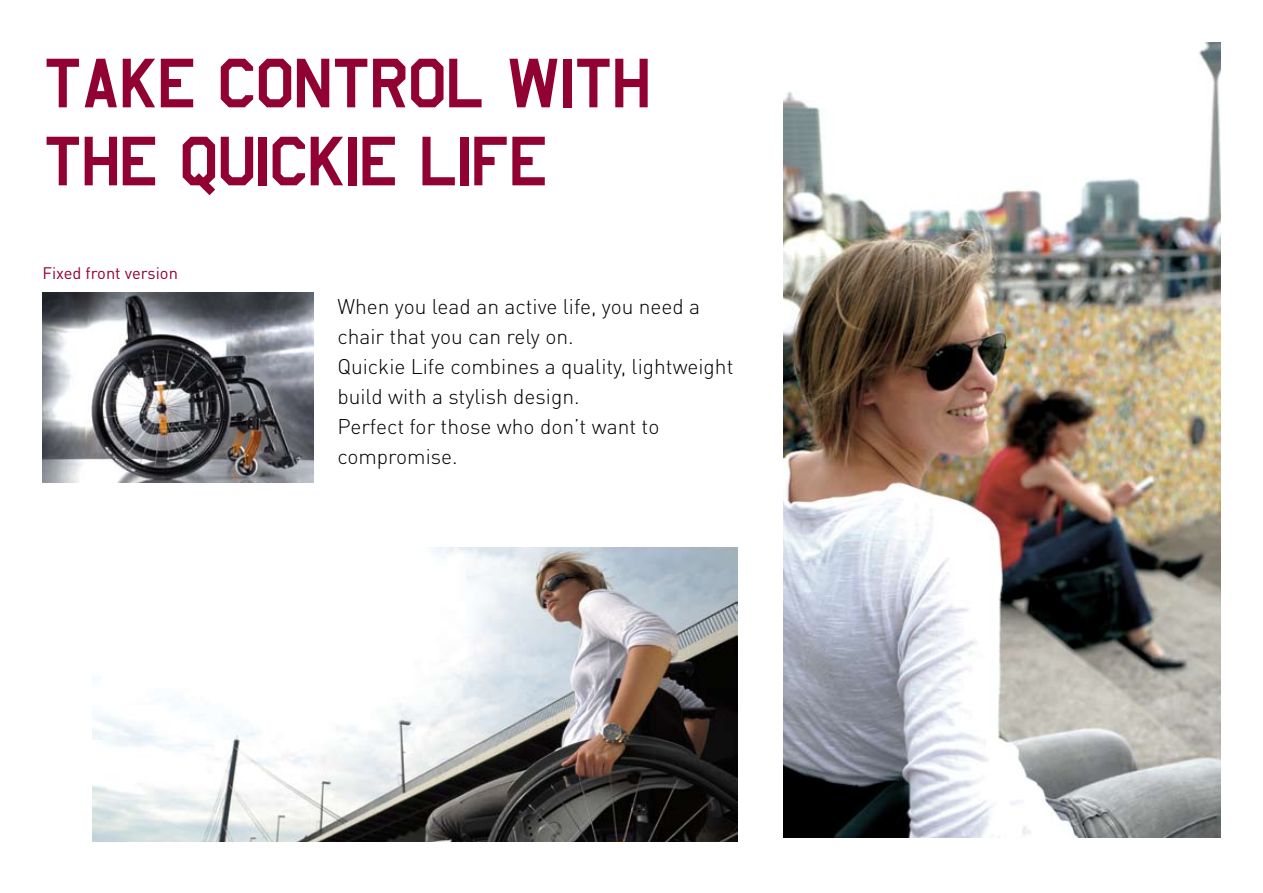
<style>
.page{position:relative;width:1263px;height:893px;background:#fff}
.page>*{position:absolute;margin:0;border:0;box-sizing:border-box;transform-origin:0 0}
.t1{font:81px/78px "Amarillo USAF";letter-spacing:-.03em;color:#910232}
.t2{font:300 21px/30px "DINOT";color:#000}
.t3{font:16.5px "DINOT";color:#910232}
</style>
<div class="page">
<img style="left:92px;top:547px;width:645px;height:295px">
<img style="left:784px;top:43px;width:436px;height:795px">
<img style="left:43px;top:293px;width:270px;height:190px">
<h1 class="t1" style="left:43px;top:41px;width:611px">TAKE CONTROL WITH<br>THE QUICKIE LIFE</h1>
<p class="t3" style="left:43px;top:263px;width:137px">Fixed front version</p>
<p class="t2" style="left:337px;top:291px;width:398px">When you lead an active life, you need a chair that you can rely on.<br>Quickie Life combines a quality, lightweight build with a stylish design.<br>Perfect for those who don’t want to compromise.</p>
</div>
